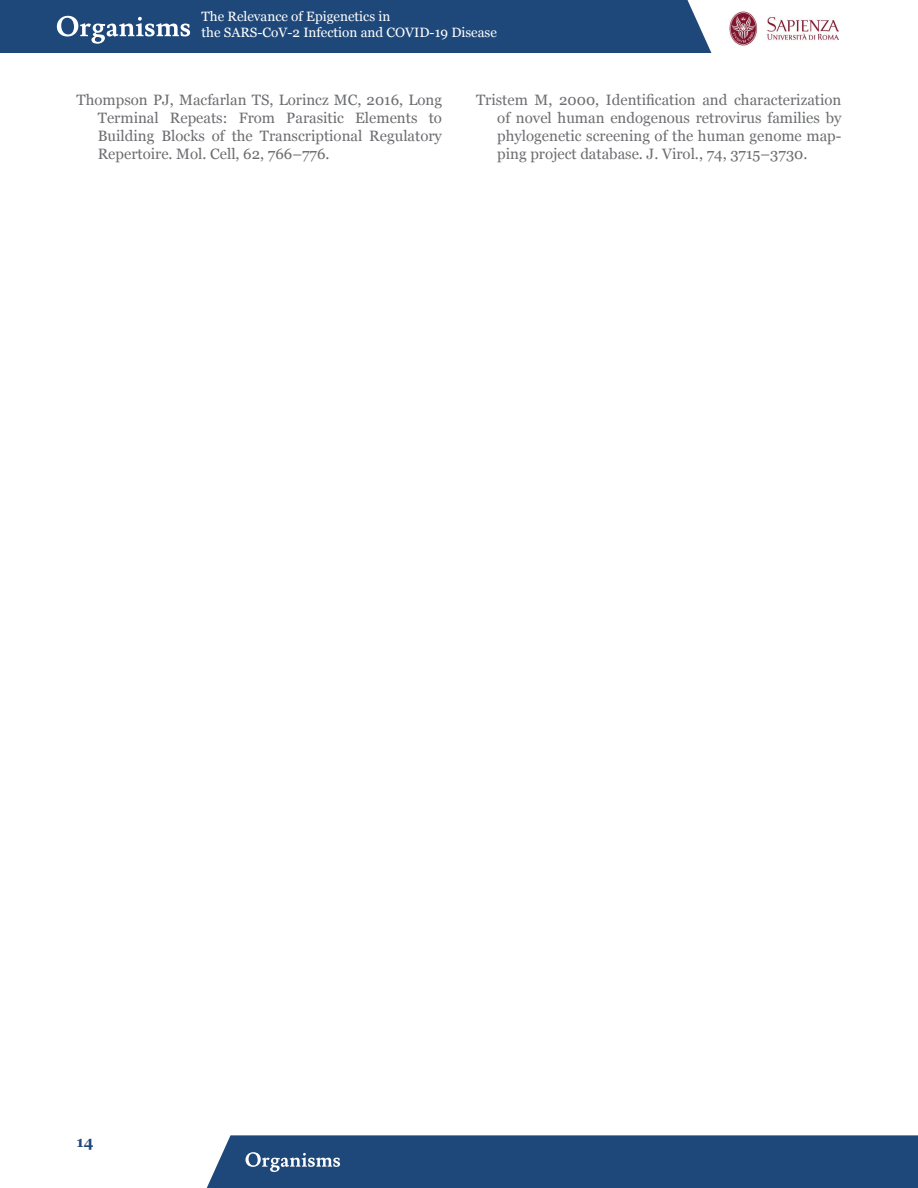
<style>
.page{position:relative;width:918px;height:1188px;background:#fff}
.page>*{position:absolute;margin:0;border:0;box-sizing:border-box;transform-origin:0 0}
.Testo_Bibliografia{font:15px/18px "Georgia";color:#6c6d70;text-align:justify}
.t1{font:700 15px "Georgia";color:#1f487a}
.t2{font:13.5px/16.2px "Georgia";color:#fff}
</style>
<div class="page">
<img style="left:729px;top:11px;width:110px;height:35px">
<div style="left:0;top:0;width:711px;height:53px;background:#1f487a"></div>
<div style="left:207px;top:1135px;width:711px;height:53px;background:#1f487a"></div>
<p class="t2" style="left:202px;top:7px;width:297px">The Relevance of Epigenetics in<br>the SARS-CoV-2 Infection and COVID-19 Disease</p>
<p class="Testo_Bibliografia" style="left:98px;top:90px;width:346px;text-indent:-21px">Thompson PJ, Macfarlan TS, Lorincz MC, 2016, Long Terminal Repeats: From Parasitic Elements to Building Blocks of the Transcriptional Regulatory Repertoire. Mol. Cell, 62, 766–776.</p>
<p class="Testo_Bibliografia" style="left:497px;top:90px;width:346px;text-indent:-21px">Tristem M, 2000, Identification and characterization of novel human endogenous retrovirus families by phylogenetic screening of the human genome map&shy;ping project database. J. Virol., 74, 3715–3730.</p>
<p class="t1" style="left:77px;top:1130px;width:19px">14</p>
</div>
